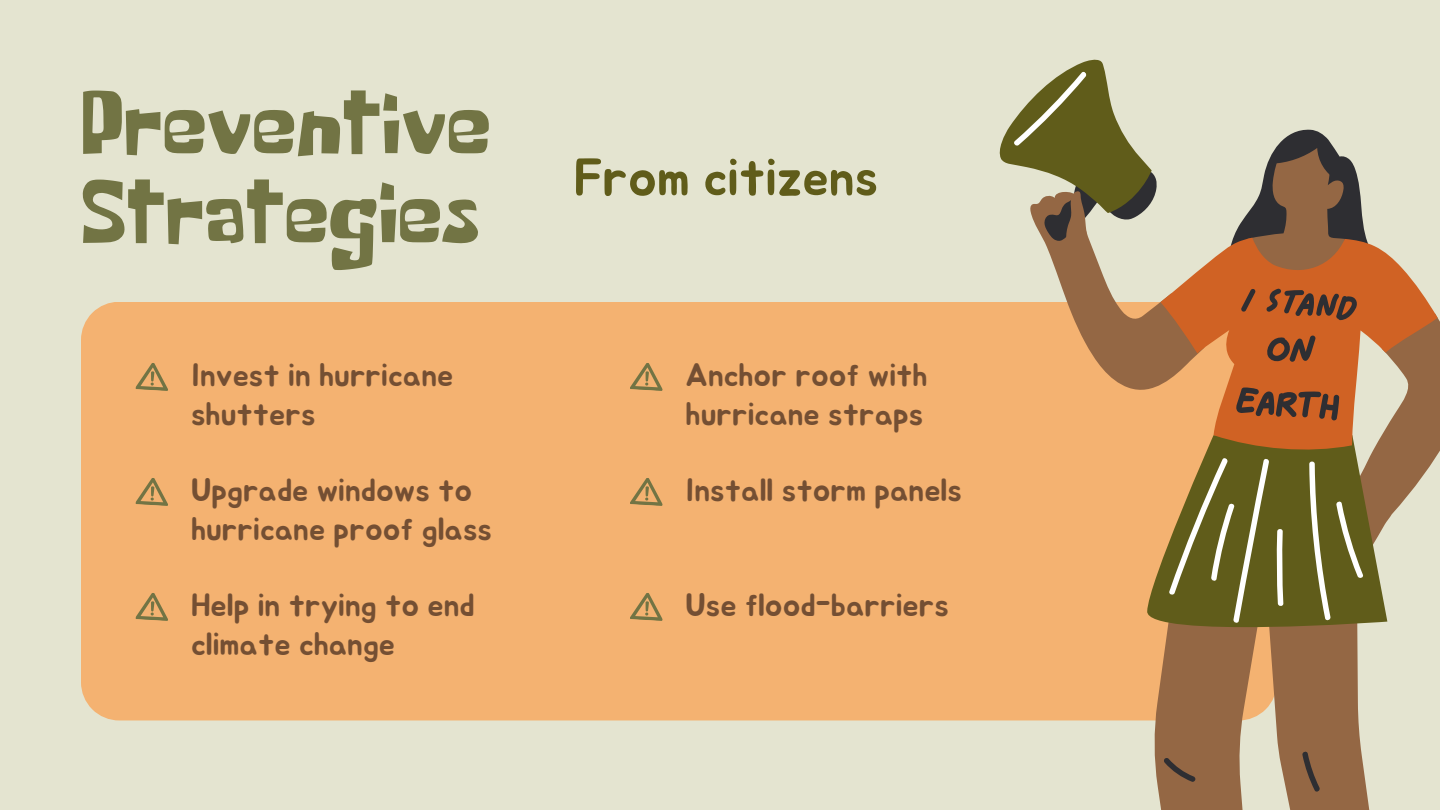
<style>
.page{position:relative;width:1440px;height:810px;background:#e4e4d0}
.page>*{position:absolute;margin:0;border:0;box-sizing:border-box;transform-origin:0 0}
.t1{font:90.5px/89px "Some Time Later";color:#727444}
.t2{font:52.4px "Jua";color:#605c1a}
.t3{font:32px/38.2px "Jua";color:#744f33}
</style>
<div class="page">
<div style="left:81px;top:302px;width:949px;height:418px;background:#f4b271"></div>
<svg style="left:1030px;top:318px;width:410px;height:403px;background:#f0b375"></svg>
<svg style="left:997px;top:59px;width:369px;height:580px"></svg>
<svg style="left:1131px;top:238px;width:307px;height:572px"></svg>
<svg style="left:1012px;top:70px;width:352px;height:554px"></svg>
<svg style="left:1164px;top:135px;width:193px;height:658px;background:#a1794d"></svg>
<svg style="left:135px;top:362px;width:35px;height:29px"></svg>
<svg style="left:630px;top:362px;width:34px;height:29px"></svg>
<svg style="left:135px;top:477px;width:35px;height:29px"></svg>
<svg style="left:630px;top:477px;width:34px;height:29px"></svg>
<svg style="left:135px;top:592px;width:35px;height:29px"></svg>
<svg style="left:630px;top:592px;width:34px;height:29px"></svg>
<p class="t1" style="left:81px;top:91px;width:411px">Preventive<br>Strategies</p>
<p class="t2" style="left:574px;top:153px;width:306px">From citizens</p>
<p class="t3" style="left:191px;top:358px;width:264px">Invest in hurricane shutters</p>
<p class="t3" style="left:686px;top:358px;width:244px">Anchor roof with hurricane straps</p>
<p class="t3" style="left:191px;top:473px;width:303px">Upgrade windows to hurricane proof glass</p>
<p class="t3" style="left:686px;top:473px;width:278px">Install storm panels</p>
<p class="t3" style="left:191px;top:588px;width:285px">Help in trying to end climate change</p>
<p class="t3" style="left:686px;top:588px;width:265px">Use flood-barriers</p>
</div>
